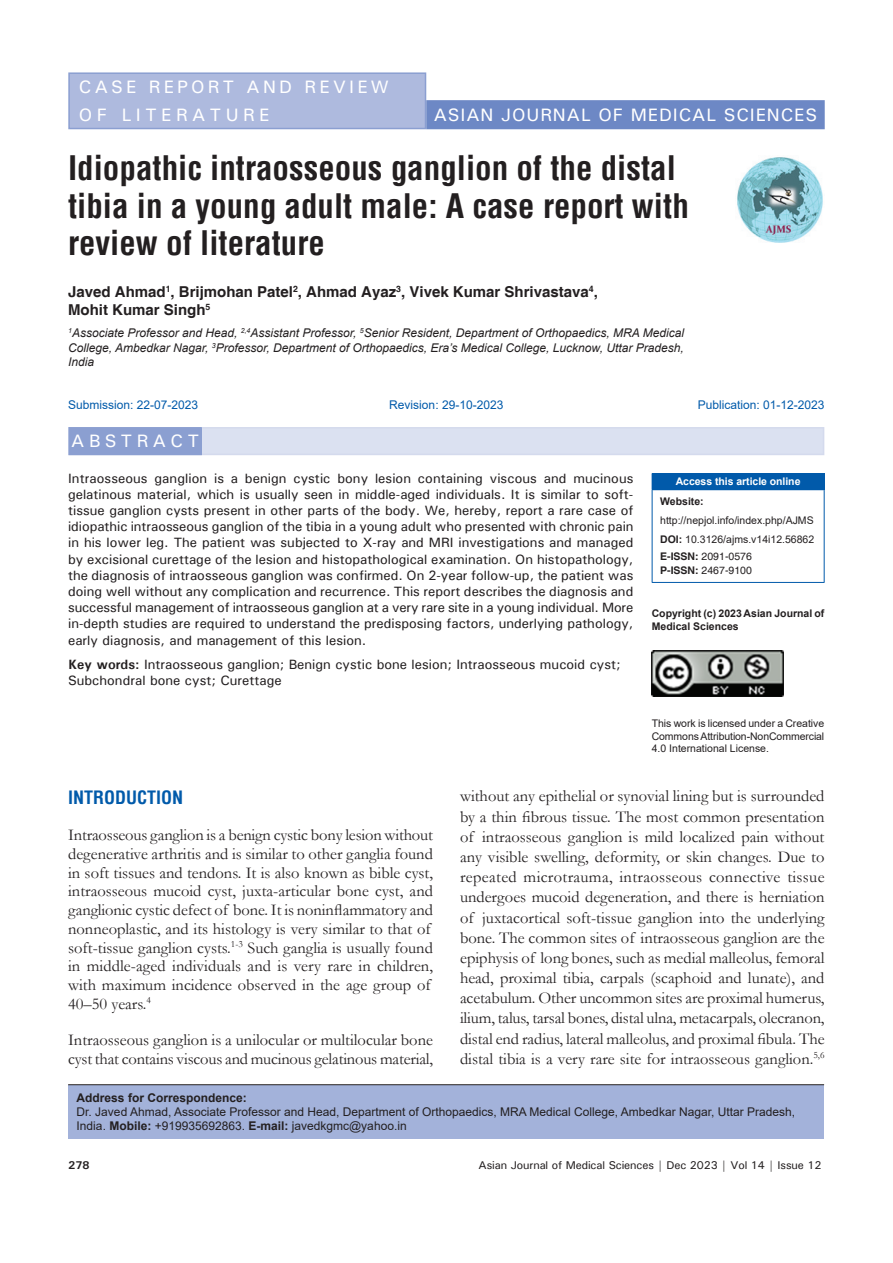
<style>
.page{position:relative;width:893px;height:1263px;background:#fff}
.page>*{position:absolute;margin:0;border:0;box-sizing:border-box;transform-origin:0 0}
.AT{font:700 condensed 33px/37.5px "Helvetica";color:#231f20}
.AH{font:500 18px/28.8px "Univers";letter-spacing:.18em;color:#fff}
.AH-2{font:500 18px "Univers";letter-spacing:.05em;color:#fff}
.TX{font:700 condensed 18px "Helvetica";color:#015aaa}
.ABSH{font:500 18px "Univers";letter-spacing:.25em;color:#fff}
.TX-2{font:16.5px/20.1px "Garamond";color:#231f20}
.AU{font:700 15px/18px "Helvetica";color:#231f20}
.ABS{font:500 13.5px/16.2px "Univers";color:#231f20;text-align:justify}
.KWD{font:500 13.5px/16.2px "Univers";color:#231f20}
.AFF{font:italic 12px/14.4px "Arial";color:#231f20;text-align:justify}
.ADD{font:12px/14.4px "Arial";color:#231f20}
.HIS{font:12px "Arial";color:#015aaa}
.t1{font:500 11.25px "Univers";letter-spacing:-.01em;color:#231f20}
.t2{font:700 11.25px "Univers";color:#231f20}
.License{font:10.5px/12.6px "Arial";letter-spacing:-.01em;color:#231f20;text-align:justify}
.License-2{font:700 10.5px/12.6px "Arial";color:#231f20}
.Web{font:10.5px/18.8px "Arial";color:#231f20}
.ISSN{font:10.5px/14.2px "Helvetica";color:#231f20}
.DOI{font:10.5px "Arial";color:#231f20}
.t3{font:700 10.5px "Arial";letter-spacing:-.005em;color:#fff}
.s1{font-weight:700}
</style>
<div class="page">
<div style="left:68px;top:1085px;width:756px;height:53px;background:#a3b2da"></div>
<hr style="left:68px;top:1084px;width:756px;height:1px;background:#231f20">
<img style="left:737px;top:157px;width:86px;height:86px">
<div style="left:69px;top:427px;width:755px;height:28px;background:#dbe1f1"></div>
<div style="left:69px;top:428px;width:132px;height:26px;background:#8b9fd1"></div>
<div style="left:68px;top:427px;width:134px;height:28px;border:2px solid #8b9fd1"></div>
<div style="left:652px;top:474px;width:172px;height:16px;background:#015aaa"></div>
<hr style="left:652px;top:473px;width:172px;height:1px;background:#015aaa">
<svg style="left:824px;top:474px;width:1px;height:15px"></svg>
<hr style="left:652px;top:490px;width:1px;height:92px;background:#015aaa">
<hr style="left:824px;top:490px;width:1px;height:92px;background:#015aaa">
<hr style="left:652px;top:582px;width:172px;height:1px;background:#015aaa">
<img style="left:652px;top:650px;width:132px;height:47px">
<div style="left:69px;top:73px;width:356px;height:56px;background:#aebade"></div>
<div style="left:68px;top:72px;width:358px;height:57px;border:2px solid #8b9fd1"></div>
<div style="left:427px;top:101px;width:397px;height:28px;background:#6d88c5"></div>
<div style="left:426px;top:100px;width:399px;height:29px;border:2px solid #6d88c5"></div>
<p class="AH" style="left:79px;top:72px;width:312px">CASE REPORT AND REVIEW<br>OF LITERATURE</p>
<p class="AH-2" style="left:434px;top:103px;width:385px">ASIAN JOURNAL OF MEDICAL SCIENCES</p>
<p class="AT" style="left:68px;top:149px;width:622px">Idiopathic intraosseous ganglion of the distal tibia in a young adult male: A case report with review of literature</p>
<p class="AU" style="left:68px;top:283px;width:531px">Javed Ahmad<sup>1</sup>, Brijmohan Patel<sup>2</sup>, Ahmad Ayaz<sup>3</sup>, Vivek Kumar Shrivastava<sup>4</sup>,<br>Mohit Kumar Singh<sup>5</sup></p>
<p class="AFF" style="left:68px;top:326px;width:617px"><sup>1</sup>Associate Professor and Head, <sup>2,4</sup>Assistant Professor, <sup>5</sup>Senior Resident, Department of Orthopaedics, MRA Medical College, Ambedkar Nagar, <sup>3</sup>Professor, Department of Orthopaedics, Era’s Medical College, Lucknow, Uttar Pradesh, India</p>
<p class="HIS" style="left:68px;top:397px;width:132px">Submission: 22-07-2023</p>
<p class="HIS" style="left:389px;top:397px;width:116px">Revision: 29-10-2023</p>
<p class="HIS" style="left:698px;top:397px;width:128px">Publication: 01-12-2023</p>
<p class="ABSH" style="left:71px;top:430px;width:129px">ABSTRACT</p>
<p class="ABS" style="left:68px;top:469px;width:567px">Intraosseous ganglion is a benign cystic bony lesion containing viscous and mucinous gelatinous material, which is usually seen in middle-aged individuals. It is similar to soft&shy;tissue ganglion cysts present in other parts of the body. We, hereby, report a rare case of idiopathic intraosseous ganglion of the tibia in a young adult who presented with chronic pain in his lower leg. The patient was subjected to X-ray and MRI investigations and managed by excisional curettage of the lesion and histopathological examination. On histopathology, the diagnosis of intraosseous ganglion was confirmed. On 2-year follow-up, the patient was doing well without any complication and recurrence. This report describes the diagnosis and successful management of intraosseous ganglion at a very rare site in a young individual. More in-depth studies are required to understand the predisposing factors, underlying pathology, early diagnosis, and management of this lesion.</p>
<p class="KWD" style="left:68px;top:656px;width:554px"><span class="s1">Key words:</span> Intraosseous ganglion; Benign cystic bone lesion; Intraosseous mucoid cyst;<br>Subchondral bone cyst; Curettage</p>
<p class="t3" style="left:676px;top:474px;width:126px">Access this article online</p>
<p class="Web" style="left:660px;top:492px;width:155px"><span class="s1">Website: </span>http://nepjol.info/index.php/AJMS</p>
<p class="DOI" style="left:660px;top:532px;width:156px"><span class="s1">DOI:</span> 10.3126/ajms.v14i12.56862</p>
<p class="ISSN" style="left:660px;top:550px;width:93px"><span class="s1">E-ISSN:</span> 2091-0576<br><span class="s1">P-ISSN:</span> 2467-9100</p>
<p class="License-2" style="left:652px;top:608px;width:174px">Copyright (c) 2023 Asian Journal of<br>Medical Sciences</p>
<p class="License" style="left:652px;top:717px;width:174px">This work is licensed under a Creative Commons Attribution-NonCommercial 4.0 International License.</p>
<p class="TX" style="left:68px;top:786px;width:117px">INTRODUCTION</p>
<p class="TX-2" style="left:68px;top:825px;width:366px;line-height:18.8px">Intraosseous ganglion is a benign cystic bony lesion without degenerative arthritis and is similar to other ganglia found in soft tissues and tendons. It is also known as bible cyst, intraosseous mucoid cyst, juxta-articular bone cyst, and ganglionic cystic defect of bone. It is noninflammatory and nonneoplastic, and its histology is very similar to that of soft-tissue ganglion cysts.<sup>1-3</sup> Such ganglia is usually found in middle-aged individuals and is very rare in children, with maximum incidence observed in the age group of 40–50 years.<sup>4</sup></p>
<p class="TX-2" style="left:68px;top:1030px;width:366px;line-height:18.8px">Intraosseous ganglion is a unilocular or multilocular bone cyst that contains viscous and mucinous gelatinous material,</p>
<p class="TX-2" style="left:460px;top:786px;width:366px;text-align:justify">without any epithelial or synovial lining but is surrounded by a thin fibrous tissue. The most common presentation of intraosseous ganglion is mild localized pain without any visible swelling, deformity, or skin changes. Due to repeated microtrauma, intraosseous connective tissue undergoes mucoid degeneration, and there is herniation of juxtacortical soft-tissue ganglion into the underlying bone. The common sites of intraosseous ganglion are the epiphysis of long bones, such as medial malleolus, femoral head, proximal tibia, carpals (scaphoid and lunate), and acetabulum. Other uncommon sites are proximal humerus, ilium, talus, tarsal bones, distal ulna, metacarpals, olecranon, distal end radius, lateral malleolus, and proximal fibula. The distal tibia is a very rare site for intraosseous ganglion.<sup>5,6</sup></p>
<p class="ADD" style="left:77px;top:1090px;width:720px"><span class="s1">Address for Correspondence:<br></span>Dr. Javed Ahmad, Associate Professor and Head, Department of Orthopaedics, MRA Medical College, Ambedkar Nagar, Uttar Pradesh,<br>India. <span class="s1">Mobile:</span> +919935692863. <span class="s1">E-mail:</span> javedkgmc@yahoo.in</p>
<p class="t2" style="left:68px;top:1158px;width:23px">278</p>
<p class="t1" style="left:479px;top:1157px;width:344px">Asian Journal of Medical Sciences | Dec 2023 | Vol 14 | Issue 12</p>
</div>
